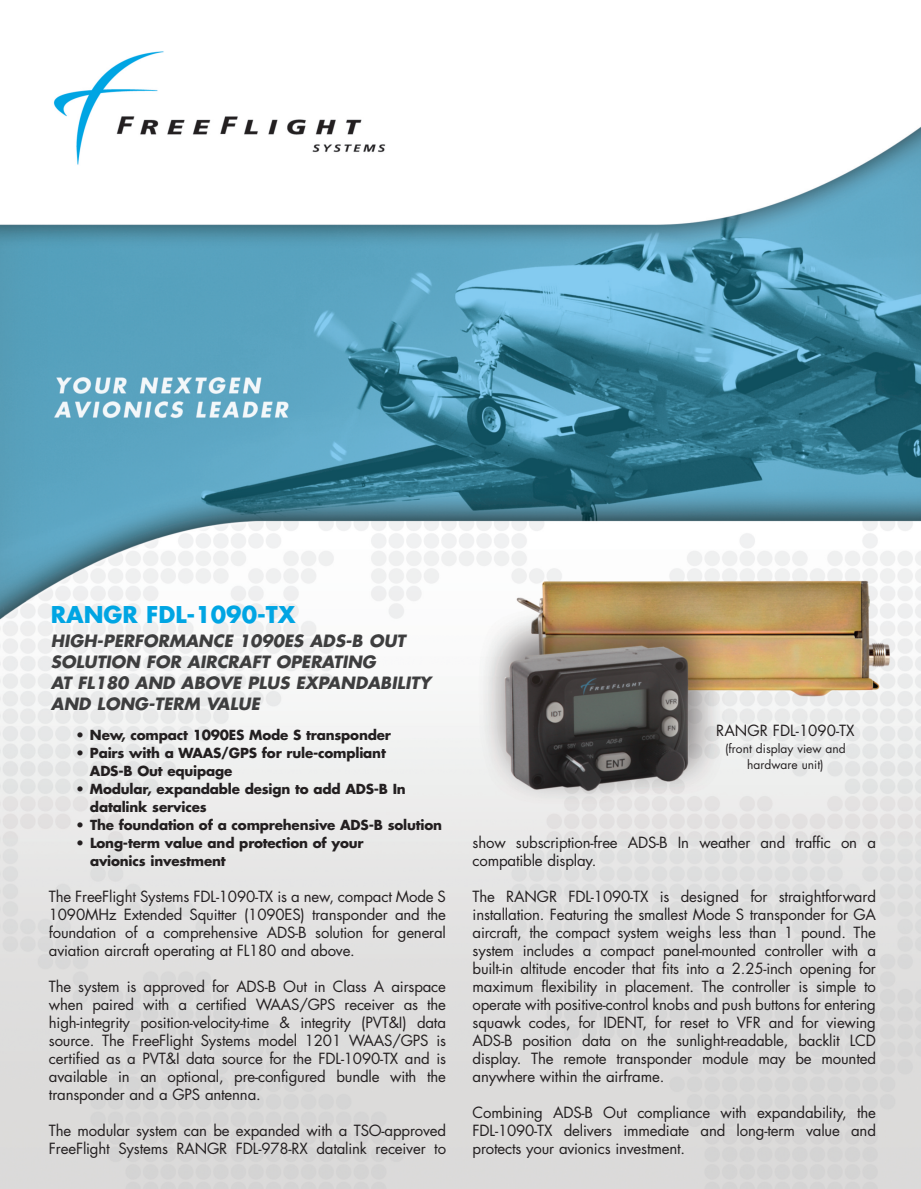
<style>
.page{position:relative;width:921px;height:1189px;background:#fff}
.page>*{position:absolute;margin:0;border:0;box-sizing:border-box;transform-origin:0 0}
.t1{font:700 22.5px "Futura";color:#00a5e3}
.t2{font:italic 700 16.5px/21px "Futura";color:#3e3e3f}
.t3{font:15px/18px "Futura";letter-spacing:-.015em;color:#231f20;text-align:justify}
.t4{font:700 13.5px/18px "Futura";letter-spacing:-.015em;color:#231f20}
.t5{font:12px/15.8px "Futura";color:#231f20;text-align:center}
</style>
<div class="page">
<img style="left:0;top:51px;width:921px;height:1138px">
<h1 class="t1" style="left:51px;top:604px;width:246px">RANGR FDL-1090-TX</h1>
<p class="t2" style="left:51px;top:632px;width:381px">HIGH-PERFORMANCE 1090ES ADS-B OUT<br>SOLUTION FOR AIRCRAFT OPERATING<br>AT FL180 AND ABOVE PLUS EXPANDABILITY<br>AND LONG-TERM VALUE</p>
<p class="t4" style="left:75px;top:727px;width:317px">• New, compact 1090ES Mode S transponder</p>
<p class="t4" style="left:90px;top:745px;width:297px;text-indent:-15px">• Pairs with a WAAS/GPS for rule-compliant<br>ADS-B Out equipage</p>
<p class="t4" style="left:90px;top:781px;width:317px;text-indent:-15px">• Modular, expandable design to add ADS-B In datalink services</p>
<p class="t4" style="left:75px;top:817px;width:368px">• The foundation of a comprehensive ADS-B solution</p>
<p class="t4" style="left:90px;top:835px;width:275px;text-indent:-15px">• Long-term value and protection of your avionics investment</p>
<p class="t3" style="left:49px;top:889px;width:398px">The FreeFlight Systems FDL-1090-TX is a new, compact Mode S 1090MHz Extended Squitter (1090ES) transponder and the foundation of a comprehensive ADS-B solution for general aviation aircraft operating at FL180 and above.</p>
<p class="t3" style="left:49px;top:979px;width:399px">The system is approved for ADS-B Out in Class A airspace when paired with a certified WAAS/GPS receiver as the high-integrity position-velocity-time &amp; integrity (PVT&amp;I) data source. The FreeFlight Systems model 1201 WAAS/GPS is certified as a PVT&amp;I data source for the FDL-1090-TX and is available in an optional, pre-configured bundle with the transponder and a GPS antenna.</p>
<p class="t3" style="left:49px;top:1123px;width:398px">The modular system can be expanded with a TSO-approved<br>FreeFlight Systems RANGR FDL-978-RX datalink receiver to</p>
<p class="t3" style="left:716px;top:723px;width:140px">RANGR FDL-1090-TX</p>
<p class="t5" style="left:725px;top:742px;width:122px">(front display view and hardware unit)</p>
<p class="t3" style="left:472px;top:835px;width:405px">show subscription-free ADS-B In weather and traffic on a compatible display.</p>
<p class="t3" style="left:472px;top:889px;width:405px">The RANGR FDL-1090-TX is designed for straightforward installation. Featuring the smallest Mode S transponder for GA aircraft, the compact system weighs less than 1 pound. The system includes a compact panel-mounted controller with a built-in altitude encoder that fits into a 2.25-inch opening for maximum flexibility in placement. The controller is simple to operate with positive-control knobs and push buttons for entering squawk codes, for IDENT, for reset to VFR and for viewing ADS-B position data on the sunlight-readable, backlit LCD display. The remote transponder module may be mounted anywhere within the airframe.</p>
<p class="t3" style="left:472px;top:1105px;width:405px">Combining ADS-B Out compliance with expandability, the FDL-1090-TX delivers immediate and long-term value and protects your avionics investment.</p>
</div>
